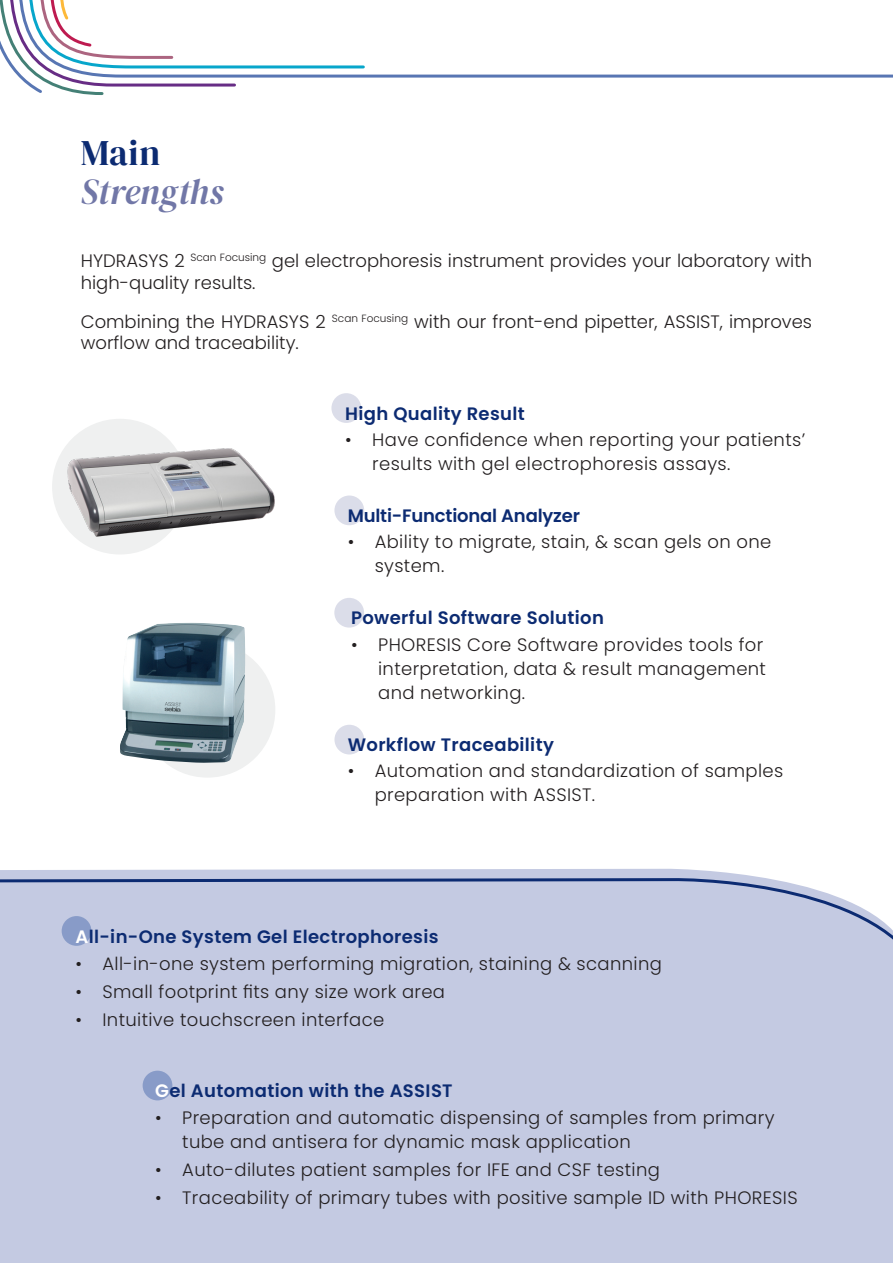
<style>
.page{position:relative;width:893px;height:1263px;background:#fff}
.page>*{position:absolute;margin:0;border:0;box-sizing:border-box;transform-origin:0 0}
.t1{font:italic 36px "DM Serif Display";color:#7177a7}
.t2{font:36px "DM Serif Display";color:#0c2b72}
.t3{font:300 18px/24px "Poppins";letter-spacing:.02em;color:#231f20}
.t4{font:300 18px/21.6px "Poppins";color:#231f20}
.t5{font:600 18px "Poppins";letter-spacing:.02em;color:#0c2b72}
.t6{font:600 18px "Poppins";letter-spacing:-.01em;color:#0c2b72}
.s1{color:#fff}
</style>
<div class="page">
<div style="left:0;top:869px;width:893px;height:394px;background:#c4cae2"></div>
<div style="left:0;top:878px;width:893px;height:135px;background:#c4cae2"></div>
<svg style="left:366px;top:74px;width:527px;height:4px;background:#8197c5"></svg>
<svg style="left:0;top:0;width:366px;height:95px"></svg>
<div style="left:331px;top:393px;width:30px;height:30px;background:#dbdde9;border-radius:50%"></div>
<div style="left:334px;top:495px;width:30px;height:30px;background:#dbdde9;border-radius:50%"></div>
<div style="left:334px;top:725px;width:30px;height:29px;background:#dbdde9;border-radius:50%"></div>
<div style="left:334px;top:598px;width:30px;height:30px;background:#dbdde9;border-radius:50%"></div>
<div style="left:52px;top:419px;width:136px;height:135px;background:#eff0f0;border-radius:50%"></div>
<img style="left:67px;top:419px;width:208px;height:135px">
<div style="left:140px;top:642px;width:135px;height:136px;background:#eff0f0;border-radius:50%"></div>
<img style="left:120px;top:623px;width:126px;height:140px">
<div style="left:62px;top:916px;width:29px;height:30px;background:#889bc8;border-radius:50%"></div>
<div style="left:143px;top:1071px;width:29px;height:29px;background:#889bc8;border-radius:50%"></div>
<p class="t2" style="left:81px;top:132px;width:81px">Main</p>
<p class="t1" style="left:81px;top:171px;width:144px">Strengths</p>
<p class="t4" style="left:81px;top:250px;width:733px">HYDRASYS 2 <sup>Scan</sup> <sup>Focusing</sup> gel electrophoresis instrument provides your laboratory with high-quality results.</p>
<p class="t4" style="left:81px;top:310px;width:733px">Combining the HYDRASYS 2 <sup>Scan</sup> <sup>Focusing</sup> with our front-end pipetter, ASSIST, improves worflow and traceability.</p>
<p class="t5" style="left:345px;top:403px;width:181px">High Quality Result</p>
<p class="t3" style="left:372px;top:428px;width:434px;text-indent:-27px">• Have confidence when reporting your patients’ results with gel electrophoresis assays.</p>
<p class="t6" style="left:348px;top:505px;width:234px">Multi-Functional Analyzer</p>
<p class="t3" style="left:375px;top:530px;width:398px;text-indent:-27px">• Ability to migrate, stain, &amp; scan gels on one system.</p>
<p class="t5" style="left:351px;top:607px;width:254px">Powerful Software Solution</p>
<p class="t3" style="left:378px;top:632px;width:389px;text-indent:-27px">• PHORESIS Core Software provides tools for interpretation, data &amp; result management and networking.</p>
<p class="t5" style="left:348px;top:734px;width:208px">Workflow Traceability</p>
<p class="t3" style="left:375px;top:759px;width:410px;text-indent:-27px">• Automation and standardization of samples preparation with ASSIST.</p>
<p class="t5" style="left:75px;top:926px;width:365px"><span class="s1">A</span>ll-in-One System Gel Electrophoresis</p>
<p class="t3" style="left:75px;top:951px;width:588px">• All-in-one system performing migration, staining &amp; scanning</p>
<p class="t3" style="left:75px;top:980px;width:371px">• Small footprint fits any size work area</p>
<p class="t3" style="left:75px;top:1008px;width:310px">• Intuitive touchscreen interface</p>
<p class="t5" style="left:155px;top:1080px;width:299px"><span class="s1">G</span>el Automation with the ASSIST</p>
<p class="t3" style="left:182px;top:1105px;width:594px;text-indent:-27px">• Preparation and automatic dispensing of samples from primary tube and antisera for dynamic mask application</p>
<p class="t3" style="left:155px;top:1157px;width:506px">• Auto-dilutes patient samples for IFE and CSF testing</p>
<p class="t3" style="left:155px;top:1186px;width:644px">• Traceability of primary tubes with positive sample ID with PHORESIS</p>
</div>
